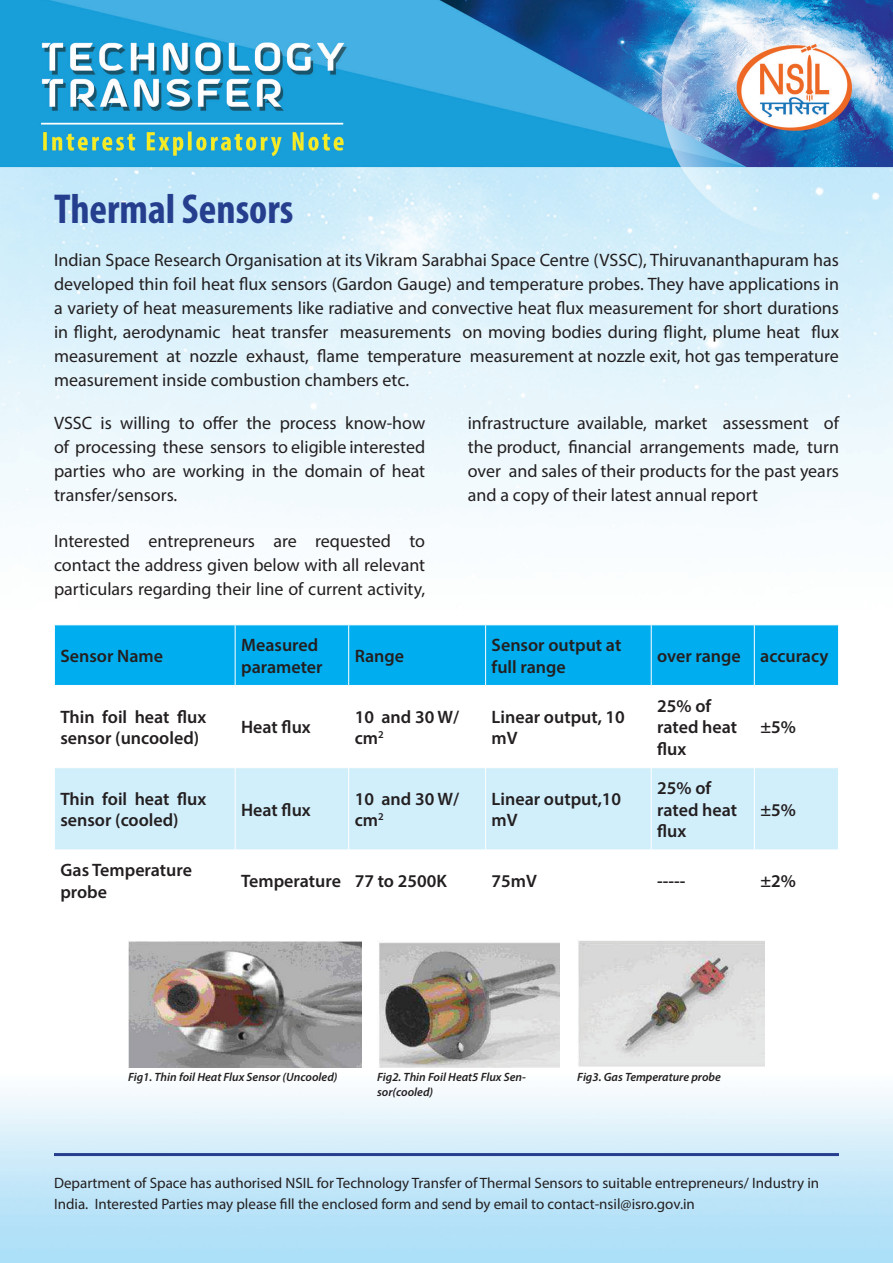
<style>
.page{position:relative;width:893px;height:1263px;background:#fff}
.page>*{position:absolute;margin:0;border:0;box-sizing:border-box;transform-origin:0 0}
.t1{font:700 condensed 42px "Myriad Pro";color:#253f8e}
.t2{font:18px/24px "Myriad Pro";color:#231f20;text-align:justify}
.t3{font:600 18px/21.6px "Myriad Pro";color:#231f20}
.t4{font:15px/21px "Myriad Pro";color:#231f20}
.t5{font:italic 600 12px/14.4px "Myriad Pro";color:#231f20}
</style>
<div class="page">
<img style="left:0;top:0;width:893px;height:1263px">
<hr style="left:54px;top:1153px;width:785px;height:3px;background:#253f8e">
<img style="left:128px;top:941px;width:234px;height:127px">
<img style="left:378px;top:941px;width:182px;height:126px">
<img style="left:577px;top:941px;width:188px;height:127px">
<div style="left:55px;top:625px;width:783px;height:60px;background:#00aeef"></div>
<div style="left:55px;top:768px;width:783px;height:81px;background:#d1eefb"></div>
<hr style="left:54px;top:624px;width:181px;height:1px;background:#fff">
<hr style="left:54px;top:625px;width:1px;height:60px;background:#fff">
<hr style="left:235px;top:624px;width:114px;height:1px;background:#fff">
<hr style="left:235px;top:625px;width:1px;height:60px;background:#fff">
<hr style="left:349px;top:624px;width:137px;height:1px;background:#fff">
<hr style="left:348px;top:625px;width:1px;height:60px;background:#fff">
<hr style="left:486px;top:624px;width:165px;height:1px;background:#fff">
<hr style="left:485px;top:625px;width:1px;height:60px;background:#fff">
<hr style="left:651px;top:624px;width:103px;height:1px;background:#fff">
<hr style="left:651px;top:625px;width:1px;height:60px;background:#fff">
<hr style="left:754px;top:624px;width:85px;height:1px;background:#fff">
<hr style="left:754px;top:625px;width:1px;height:60px;background:#fff">
<hr style="left:838px;top:625px;width:1px;height:60px;background:#fff">
<hr style="left:54px;top:685px;width:181px;height:1px;background:#fff">
<hr style="left:54px;top:686px;width:1px;height:81px;background:#fff">
<hr style="left:235px;top:685px;width:114px;height:1px;background:#fff">
<hr style="left:235px;top:686px;width:1px;height:81px;background:#fff">
<hr style="left:349px;top:685px;width:137px;height:1px;background:#fff">
<hr style="left:348px;top:686px;width:1px;height:81px;background:#fff">
<hr style="left:486px;top:685px;width:165px;height:1px;background:#fff">
<hr style="left:485px;top:686px;width:1px;height:81px;background:#fff">
<hr style="left:651px;top:685px;width:103px;height:1px;background:#fff">
<hr style="left:651px;top:686px;width:1px;height:81px;background:#fff">
<hr style="left:754px;top:685px;width:85px;height:1px;background:#fff">
<hr style="left:754px;top:686px;width:1px;height:81px;background:#fff">
<hr style="left:838px;top:686px;width:1px;height:81px;background:#fff">
<hr style="left:54px;top:767px;width:181px;height:1px;background:#fff">
<hr style="left:54px;top:768px;width:1px;height:81px;background:#fff">
<hr style="left:235px;top:767px;width:114px;height:1px;background:#fff">
<hr style="left:235px;top:768px;width:1px;height:81px;background:#fff">
<hr style="left:349px;top:767px;width:137px;height:1px;background:#fff">
<hr style="left:348px;top:768px;width:1px;height:81px;background:#fff">
<hr style="left:486px;top:767px;width:165px;height:1px;background:#fff">
<hr style="left:485px;top:768px;width:1px;height:81px;background:#fff">
<hr style="left:651px;top:767px;width:103px;height:1px;background:#fff">
<hr style="left:651px;top:768px;width:1px;height:81px;background:#fff">
<hr style="left:754px;top:767px;width:85px;height:1px;background:#fff">
<hr style="left:754px;top:768px;width:1px;height:81px;background:#fff">
<hr style="left:838px;top:768px;width:1px;height:81px;background:#fff">
<hr style="left:54px;top:849px;width:181px;height:1px;background:#fff">
<hr style="left:54px;top:850px;width:1px;height:60px;background:#fff">
<hr style="left:235px;top:849px;width:114px;height:1px;background:#fff">
<hr style="left:235px;top:850px;width:1px;height:60px;background:#fff">
<hr style="left:349px;top:849px;width:137px;height:1px;background:#fff">
<hr style="left:348px;top:850px;width:1px;height:60px;background:#fff">
<hr style="left:486px;top:849px;width:165px;height:1px;background:#fff">
<hr style="left:485px;top:850px;width:1px;height:60px;background:#fff">
<hr style="left:651px;top:849px;width:103px;height:1px;background:#fff">
<hr style="left:651px;top:850px;width:1px;height:60px;background:#fff">
<hr style="left:754px;top:849px;width:85px;height:1px;background:#fff">
<hr style="left:754px;top:850px;width:1px;height:60px;background:#fff">
<hr style="left:838px;top:850px;width:1px;height:60px;background:#fff">
<hr style="left:54px;top:910px;width:181px;height:1px;background:#fff">
<hr style="left:235px;top:910px;width:114px;height:1px;background:#fff">
<hr style="left:349px;top:910px;width:137px;height:1px;background:#fff">
<hr style="left:486px;top:910px;width:165px;height:1px;background:#fff">
<hr style="left:651px;top:910px;width:103px;height:1px;background:#fff">
<hr style="left:754px;top:910px;width:85px;height:1px;background:#fff">
<h1 class="t1" style="left:54px;top:183px;width:241px">Thermal Sensors</h1>
<p class="t2" style="left:54px;top:248px;width:787px">Indian Space Research Organisation at its Vikram Sarabhai Space Centre (VSSC), Thiruvananthapuram has developed thin foil heat flux sensors (Gardon Gauge) and temperature probes. They have applications in a variety of heat measurements like radiative and convective heat flux measurement for short durations in flight, aerodynamic heat transfer measurements on moving bodies during flight, plume heat flux measurement at nozzle exhaust, flame temperature measurement at nozzle exit, hot gas temperature measurement inside combustion chambers etc.</p>
<p class="t2" style="left:54px;top:411px;width:373px">VSSC is willing to offer the process know-how of processing these sensors to eligible interested parties who are working in the domain of heat transfer/sensors.</p>
<p class="t2" style="left:54px;top:528px;width:373px">Interested entrepreneurs are requested to contact the address given below with all relevant particulars regarding their line of current activity,</p>
<p class="t2" style="left:468px;top:411px;width:373px">infrastructure available, market assessment of the product, financial arrangements made, turn over and sales of their products for the past years and a copy of their latest annual report</p>
<p class="t3" style="left:60px;top:645px;width:104px">Sensor Name</p>
<p class="t3" style="left:241px;top:634px;width:83px">Measured parameter</p>
<p class="t3" style="left:355px;top:645px;width:51px">Range</p>
<p class="t3" style="left:492px;top:634px;width:131px">Sensor output at full range</p>
<p class="t3" style="left:657px;top:645px;width:173px">over range accuracy</p>
<p class="t3" style="left:60px;top:705px;width:147px">Thin foil heat flux sensor (uncooled)</p>
<p class="t3" style="left:241px;top:716px;width:71px">Heat flux</p>
<p class="t3" style="left:355px;top:705px;width:106px">10 and 30 W/ cm<sup>2</sup></p>
<p class="t3" style="left:492px;top:705px;width:135px">Linear output, 10 mV</p>
<p class="t3" style="left:657px;top:694px;width:81px">25% of rated heat flux</p>
<p class="t3" style="left:60px;top:787px;width:147px">Thin foil heat flux sensor (cooled)</p>
<p class="t3" style="left:241px;top:798px;width:71px">Heat flux</p>
<p class="t3" style="left:355px;top:787px;width:106px">10 and 30 W/ cm<sup>2</sup></p>
<p class="t3" style="left:492px;top:787px;width:131px">Linear output,10 mV</p>
<p class="t3" style="left:657px;top:777px;width:81px">25% of rated heat flux</p>
<p class="t3" style="left:760px;top:716px;width:37px">±5%</p>
<p class="t3" style="left:760px;top:798px;width:37px">±5%</p>
<p class="t3" style="left:60px;top:859px;width:133px">Gas Temperature probe</p>
<p class="t3" style="left:241px;top:870px;width:207px">Temperature 77 to 2500K</p>
<p class="t3" style="left:492px;top:870px;width:47px">75mV</p>
<p class="t3" style="left:657px;top:870px;width:30px">-----</p>
<p class="t3" style="left:760px;top:870px;width:37px">±2%</p>
<p class="t5" style="left:128px;top:1070px;width:211px">Fig1. Thin foil Heat Flux Sensor (Uncooled)</p>
<p class="t5" style="left:377px;top:1070px;width:150px">Fig2. Thin Foil Heat5 Flux Sen&shy;sor(cooled)</p>
<p class="t5" style="left:577px;top:1070px;width:145px">Fig3. Gas Temperature probe</p>
<p class="t4" style="left:54px;top:1172px;width:767px">Department of Space has authorised NSIL for Technology Transfer of Thermal Sensors to suitable entrepreneurs/ Industry in<br>India. Interested Parties may please fill the enclosed form and send by email to contact-nsil@isro.gov.in</p>
</div>
